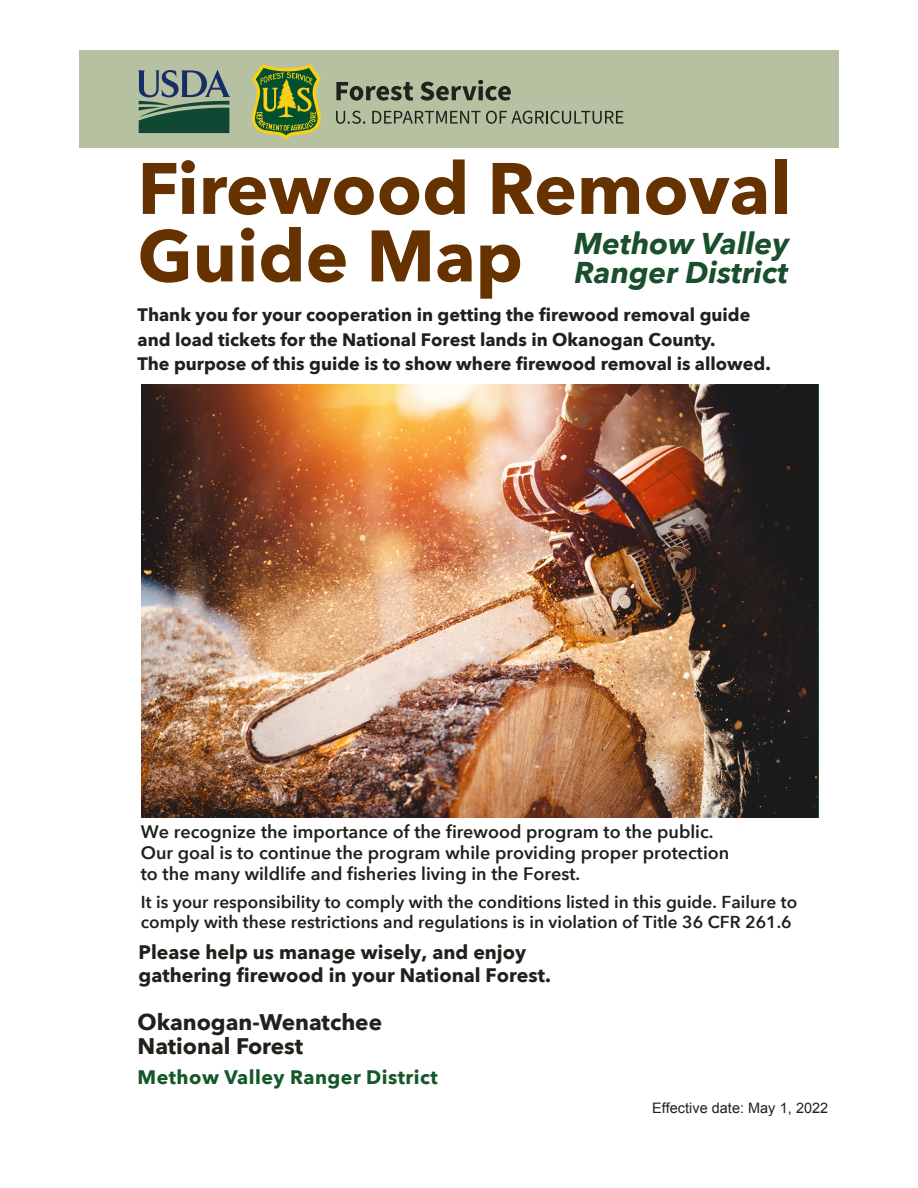
<style>
.page{position:relative;width:918px;height:1188px;background:#fff}
.page>*{position:absolute;margin:0;border:0;box-sizing:border-box;transform-origin:0 0}
.t1{font:700 72px/67.5px "Avenir Next";color:#630}
.t2{font:italic 700 30px/28.5px "Avenir Next";color:#194f2d}
.t3{font:700 22.5px/23.2px "Avenir Next";color:#20211b}
.t4{font:700 19.5px/22.8px "Avenir Next";color:#20211b}
.t5{font:700 19.5px "Avenir Next";letter-spacing:.025em;color:#14582c}
.t6{font:700 18px/24.5px "Avenir Next";color:#20211b}
.t7{font:600 18px/21.3px "Avenir Next";color:#20211b}
.t8{font:600 17.25px/19.8px "Avenir Next";color:#20211b}
.t9{font:14.4px "Arial";color:#20211b}
</style>
<div class="page">
<img style="left:142px;top:384px;width:675px;height:433px">
<div style="left:79px;top:50px;width:760px;height:97px;background:#b5c1a1"></div>
<svg style="left:336px;top:82px;width:77px;height:19px"></svg>
<svg style="left:420px;top:80px;width:91px;height:21px"></svg>
<svg style="left:336px;top:111px;width:29px;height:13px"></svg>
<svg style="left:372px;top:111px;width:252px;height:13px"></svg>
<svg style="left:138px;top:70px;width:93px;height:63px"></svg>
<svg style="left:252px;top:64px;width:69px;height:77px"></svg>
<h1 class="t1" style="left:138px;top:157px;width:656px">Firewood Removal<br>Guide Map</h1>
<p class="t6" style="left:138px;top:303px;width:635px">Thank you for your cooperation in getting the firewood removal guide and load tickets for the National Forest lands in Okanogan County.<br>The purpose of this guide is to show where firewood removal is allowed.</p>
<h2 class="t2" style="left:574px;top:230px;width:217px">Methow Valley<br>Ranger District</h2>
<p class="t7" style="left:141px;top:821px;width:590px">We recognize the importance of the firewood program to the public.<br>Our goal is to continue the program while providing proper protection to the many wildlife and fisheries living in the Forest.</p>
<p class="t8" style="left:141px;top:893px;width:658px">It is your responsibility to comply with the conditions listed in this guide. Failure to comply with these restrictions and regulations is in violation of Title 36 CFR 261.6</p>
<p class="t4" style="left:139px;top:942px;width:414px">Please help us manage wisely, and enjoy gathering firewood in your National Forest.</p>
<p class="t3" style="left:138px;top:1012px;width:246px">Okanogan-Wenatchee<br>National Forest</p>
<p class="t5" style="left:138px;top:1064px;width:302px">Methow Valley Ranger District</p>
<p class="t9" style="left:652px;top:1102px;width:177px">Effective date: May 1, 2022</p>
</div>
